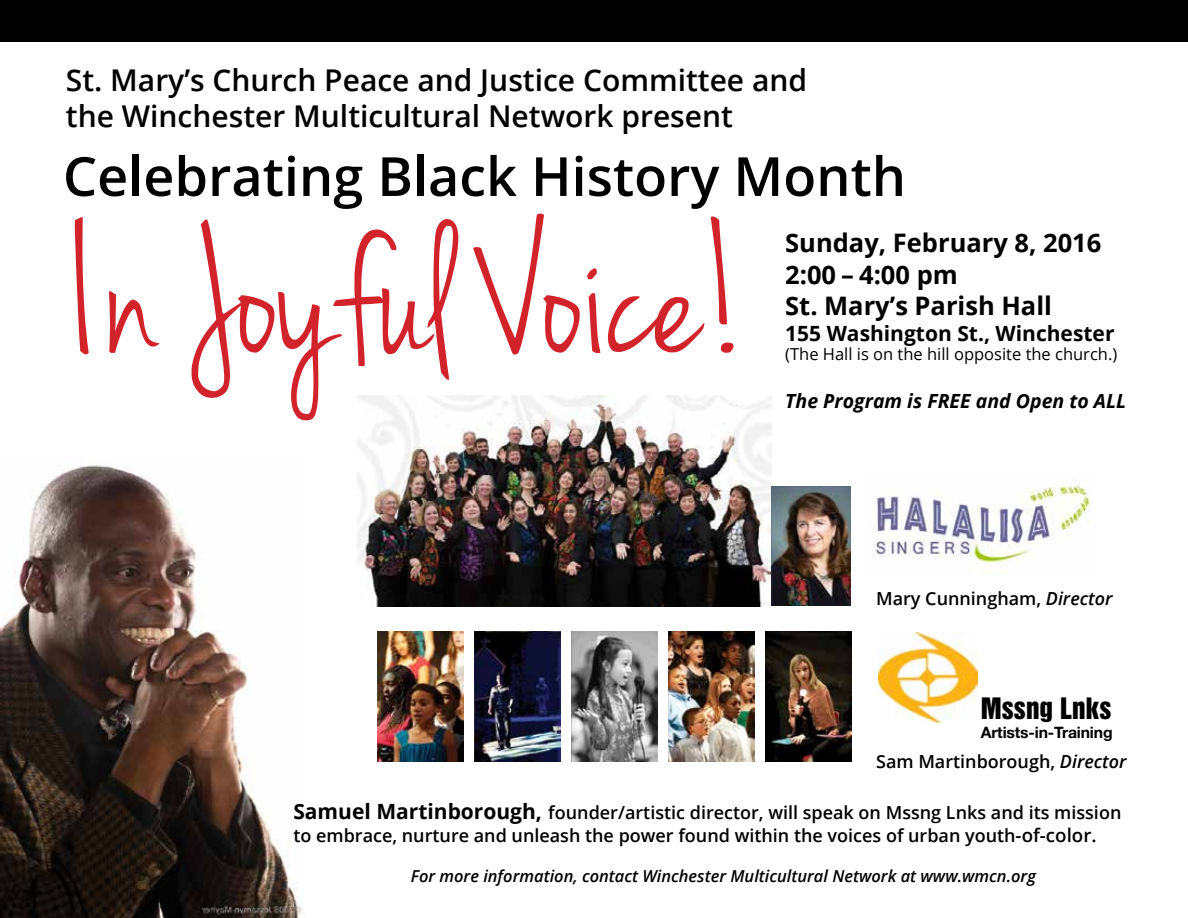
<style>
.page{position:relative;width:1188px;height:918px;background:#fff}
.page>*{position:absolute;margin:0;border:0;box-sizing:border-box;transform-origin:0 0}
.t1{font:192px "Jenna Sue";color:#d2232a}
.t2{font:600 54px "Open Sans";color:#000}
.t3{font:600 30px/36px "Open Sans";color:#000}
.t4{font:27px "Helvetica Inserat";letter-spacing:.005em;color:#000}
.t5{font:700 25.5px/31.5px "Open Sans";color:#000}
.t6{font:700 21px "Open Sans";color:#000}
.t7{font:italic 700 19.5px "Open Sans";color:#000}
.t8{font:600 18px/22.5px "Open Sans";color:#000}
.t9{font:italic 600 16.5px "Open Sans";color:#000}
.t10{font:16.5px "Open Sans";color:#000}
.t11{font:700 15.75px "Helvetica Neue";letter-spacing:-.01em;color:#000}
.s1{font-style:italic}
.s2{font-weight:700;font-size:21px}
.s3{font-size:18.75px}
</style>
<div class="page">
<div style="left:0;top:0;width:1188px;height:41px;background:#000"></div>
<img style="left:0;top:465px;width:302px;height:453px">
<img style="left:377px;top:632px;width:87px;height:130px">
<img style="left:474px;top:632px;width:87px;height:130px">
<img style="left:571px;top:632px;width:87px;height:130px">
<img style="left:668px;top:632px;width:86px;height:130px">
<img style="left:765px;top:632px;width:86px;height:130px">
<img style="left:358px;top:396px;width:413px;height:210px">
<img style="left:771px;top:486px;width:79px;height:120px">
<img style="left:873px;top:485px;width:217px;height:89px">
<img style="left:878px;top:633px;width:100px;height:89px">
<h3 class="t3" style="left:66px;top:62px;width:743px">St. Mary’s Church Peace and Justice Committee and the Winchester Multicultural Network present</h3>
<h2 class="t2" style="left:63px;top:139px;width:845px">Celebrating Black History Month</h2>
<h3 class="t5" style="left:785px;top:226px;width:318px">Sunday, February 8, 2016<br>2:00 – 4:00 pm<br>St. Mary’s Parish Hall</h3>
<p class="t6" style="left:785px;top:318px;width:331px">155 Washington St., Winchester</p>
<p class="t10" style="left:785px;top:343px;width:334px">(The Hall is on the hill opposite the church.)</p>
<p class="t7" style="left:785px;top:387px;width:343px">The Program is FREE and Open to ALL</p>
<h1 class="t1" style="left:75px;top:186px;width:677px">In Joyful Voice!</h1>
<p class="t8" style="left:876px;top:586px;width:238px">Mary Cunningham, <span class="s1">Director</span></p>
<h3 class="t4" style="left:981px;top:692px;width:132px">Mssng Lnks</h3>
<p class="t11" style="left:981px;top:723px;width:133px">Artists-in-Training</p>
<p class="t8" style="left:876px;top:750px;width:252px">Sam Martinborough, <span class="s1">Director</span></p>
<p class="t8" style="left:293px;top:801px;width:830px"><span class="s2">Samuel Martinborough,</span> founder/artistic director, will speak on Mssng Lnks and its mission to embrace, nurture and unleash the power found within the voices of urban youth<span class="s3">-of-color.</span></p>
<p class="t9" style="left:411px;top:865px;width:627px">For more information, contact Winchester Multicultural Network at www.wmcn.org</p>
</div>
